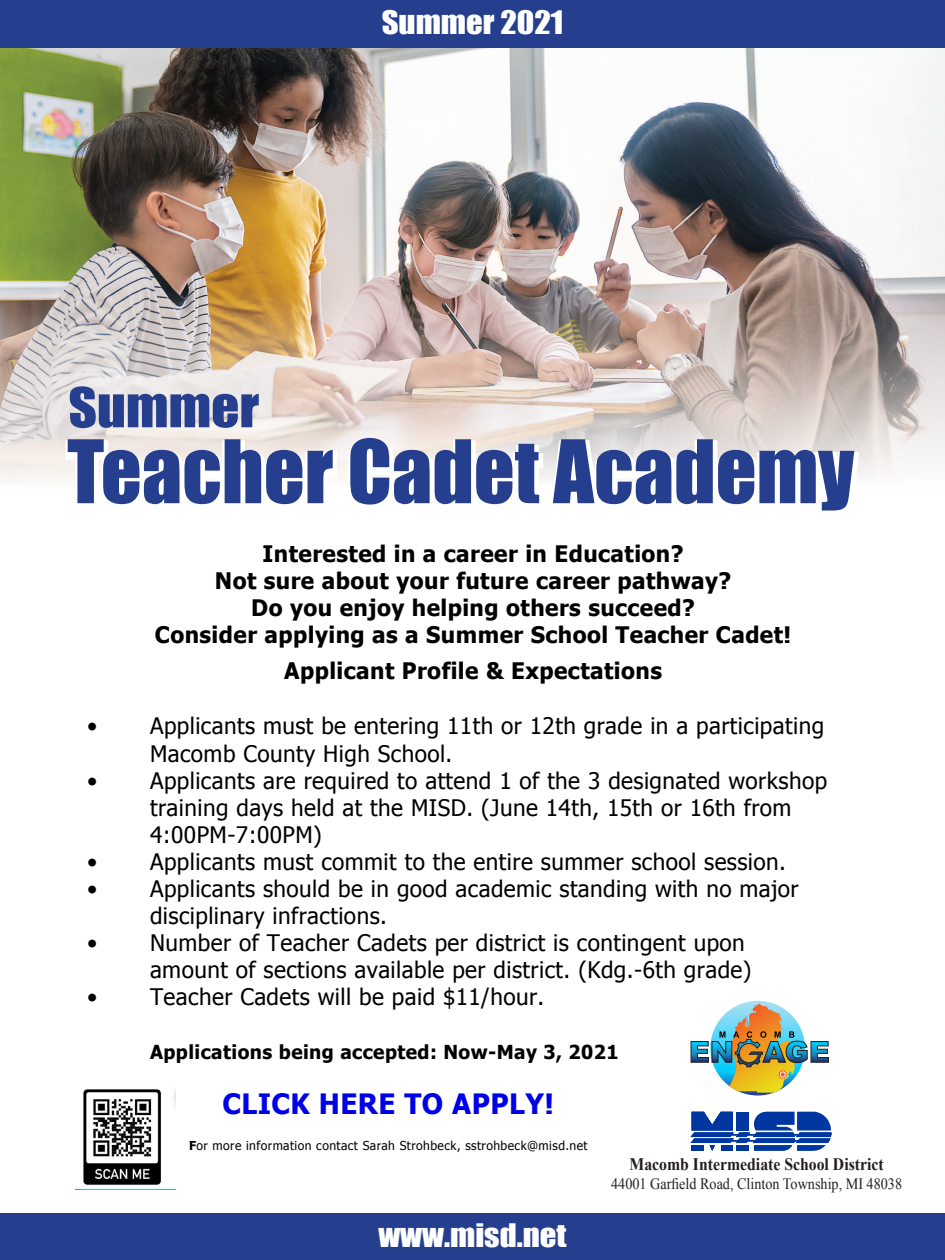
<style>
.page{position:relative;width:945px;height:1260px;background:#fff}
.page>*{position:absolute;margin:0;border:0;box-sizing:border-box;transform-origin:0 0}
.t1{font:80.85px "Impact";color:#253f8e}
.t2{font:50.75px "Impact";color:#253f8e;scale:1.09 1}
.t3{font:29.75px "Impact";color:#fff;scale:1.1 1}
.t4{font:700 28px "Tahoma";letter-spacing:.015em;color:#0000e8}
.t5{font:22.75px/27.1px "Tahoma";letter-spacing:.02em;color:#000}
.t6{font:700 22.75px/27.1px "Tahoma";letter-spacing:.02em;color:#000;text-align:center}
.t7{font:700 19.25px "Tahoma";letter-spacing:.025em;color:#000}
.t8{font:700 17.5px "Times New Roman";color:#231f20;scale:.9 1}
.t9{font:15.75px "Times New Roman";color:#231f20;scale:.9 1}
.t10{font:12.25px "Tahoma";letter-spacing:.035em;color:#000}
.s1{font-weight:700}
</style>
<div class="page">
<img style="left:0;top:47px;width:945px;height:431px">
<div style="left:0;top:0;width:945px;height:47px;background:#253f8e"></div>
<svg style="left:62px;top:393px;width:801px;height:88px"></svg>
<img style="left:76px;top:1089px;width:99px;height:101px">
<svg style="left:690px;top:1004px;width:139px;height:89px"></svg>
<div style="left:0;top:1213px;width:945px;height:47px;background:#253f8e"></div>
<svg style="left:691px;top:1112px;width:140px;height:39px"></svg>
<p class="t3" style="left:382px;top:0;width:167px">Summer 2021</p>
<h1 class="t2" style="left:68px;top:368px;width:177px">Summer</h1>
<p class="t1" style="left:67px;top:409px;width:789px">Teacher Cadet Academy</p>
<p class="t6" style="left:155px;top:541px;width:638px">Interested in a career in Education?<br>Not sure about your future career pathway?<br>Do you enjoy helping others succeed?<br>Consider applying as a Summer School Teacher Cadet!</p>
<p class="t6" style="left:284px;top:658px;width:379px">Applicant Profile &amp; Expectations</p>
<p class="t5" style="left:150px;top:714px;width:676px;text-indent:-63px">• Applicants must be entering 11th or 12th grade in a participating<br>Macomb County High School.</p>
<p class="t5" style="left:150px;top:768px;width:679px;text-indent:-63px">• Applicants are required to attend 1 of the 3 designated workshop training days held at the MISD. (June 14th, 15th or 16th from<br>4:00PM-7:00PM)</p>
<p class="t5" style="left:87px;top:849px;width:701px">• Applicants must commit to the entire summer school session.</p>
<p class="t5" style="left:150px;top:876px;width:650px;text-indent:-63px">• Applicants should be in good academic standing with no major disciplinary infractions.</p>
<p class="t5" style="left:87px;top:930px;width:666px;text-align:right">• Number of Teacher Cadets per district is contingent upon amount of sections available per district. (Kdg.-6th grade)</p>
<p class="t5" style="left:87px;top:984px;width:459px">• Teacher Cadets will be paid $11/hour.</p>
<p class="t7" style="left:150px;top:1039px;width:470px">Applications being accepted: Now-May 3, 2021</p>
<p class="t4" style="left:222px;top:1085px;width:333px">CLICK HERE TO APPLY!</p>
<p class="t10" style="left:189px;top:1137px;width:400px"><span class="s1">F</span>or more information contact Sarah Strohbeck, sstrohbeck@misd.net</p>
<p class="t8" style="left:630px;top:1152px;width:284px">Macomb Intermediate School District</p>
<p class="t9" style="left:611px;top:1173px;width:325px">44001 Garfield Road, Clinton Township, MI 48038</p>
<p class="t3" style="left:378px;top:1212px;width:173px">www.misd.net</p>
</div>
